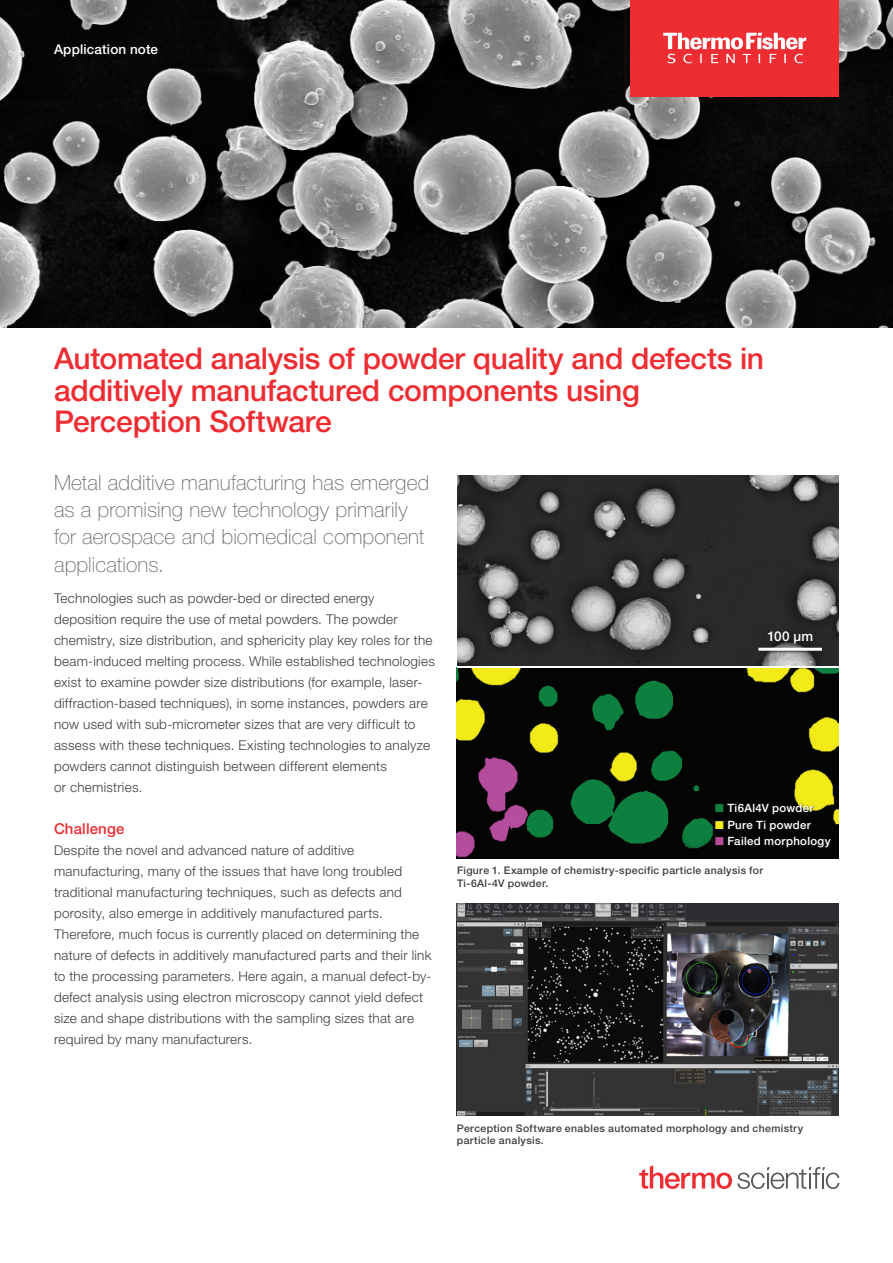
<style>
.page{position:relative;width:893px;height:1263px;background:#fff}
.page>*{position:absolute;margin:0;border:0;box-sizing:border-box;transform-origin:0 0}
.t1{font:500 30px/31.5px "Helvetica Neue LTW1 G";letter-spacing:-.01em;color:#ee2d33}
.t2{font:100 21px/27px "Helvetica Neue LTW1 G";letter-spacing:.005em;color:#69696c}
.t3{font:500 15px "Helvetica Neue LTW1 G";letter-spacing:.01em;color:#ee2d33}
.t4{font:300 13.5px/21px "Helvetica Neue LTW1 G";letter-spacing:.02em;color:#3e3e3f}
.t5{font:500 13.5px "Helvetica Neue LTW1 G";letter-spacing:.01em;color:#fff}
.t6{font:500 11.4px "Helvetica Neue LTW1 G";letter-spacing:.03em;color:#fff}
.t7{font:500 10.5px/12.6px "Helvetica Neue LTW1 G";letter-spacing:.03em;color:#3e3e3f}
.s1{color:#0e813f}
.s2{color:#f4ec1a}
.s3{color:#b54c9d}
</style>
<div class="page">
<img style="left:0;top:0;width:893px;height:327px">
<img style="left:457px;top:668px;width:382px;height:190px">
<svg style="left:457px;top:475px;width:382px;height:191px;background:#444545"></svg>
<div style="left:714px;top:802px;width:119px;height:48px;background:#231f20;opacity:.75"></div>
<div style="left:757px;top:631px;width:68px;height:22px;background:#231f20;opacity:.75"></div>
<hr style="left:758px;top:648px;width:64px;height:3px;background:#fff">
<img style="left:457px;top:903px;width:382px;height:213px">
<svg style="left:639px;top:1165px;width:200px;height:24px"></svg>
<div style="left:630px;top:0;width:209px;height:96px;background:#ee2d33"></div>
<svg style="left:663px;top:33px;width:143px;height:30px"></svg>
<p class="t5" style="left:54px;top:41px;width:106px">Application note</p>
<h1 class="t1" style="left:54px;top:343px;width:711px">Automated analysis of powder quality and defects in additively manufactured components using<br>Perception Software</h1>
<h2 class="t2" style="left:54px;top:470px;width:377px">Metal additive manufacturing has emerged as a promising new technology primarily for aerospace and biomedical component applications.</h2>
<p class="t4" style="left:54px;top:588px;width:382px">Technologies such as powder-bed or directed energy deposition require the use of metal powders. The powder chemistry, size distribution, and sphericity play key roles for the beam-induced melting process. While established technologies exist to examine powder size distributions (for example, laser&shy;diffraction-based techniques), in some instances, powders are now used with sub-micrometer sizes that are very difficult to assess with these techniques. Existing technologies to analyze powders cannot distinguish between different elements<br>or chemistries.</p>
<p class="t3" style="left:54px;top:820px;width:72px">Challenge</p>
<p class="t4" style="left:54px;top:840px;width:379px">Despite the novel and advanced nature of additive manufacturing, many of the issues that have long troubled traditional manufacturing techniques, such as defects and porosity, also emerge in additively manufactured parts.<br>Therefore, much focus is currently placed on determining the nature of defects in additively manufactured parts and their link to the processing parameters. Here again, a manual defect-by&shy;defect analysis using electron microscopy cannot yield defect size and shape distributions with the sampling sizes that are required by many manufacturers.</p>
<p class="t5" style="left:767px;top:628px;width:47px">100 μm</p>
<p class="t6" style="left:715px;top:801px;width:100px"><span class="s1">■</span> Ti6Al4V powder</p>
<p class="t6" style="left:715px;top:818px;width:97px"><span class="s2">■</span> Pure Ti powder</p>
<p class="t6" style="left:715px;top:834px;width:117px"><span class="s3">■</span> Failed morphology</p>
<p class="t7" style="left:457px;top:864px;width:308px">Figure 1. Example of chemistry-specific particle analysis for<br>Ti-6Al-4V powder.</p>
<p class="t7" style="left:457px;top:1122px;width:348px">Perception Software enables automated morphology and chemistry particle analysis.</p>
</div>
